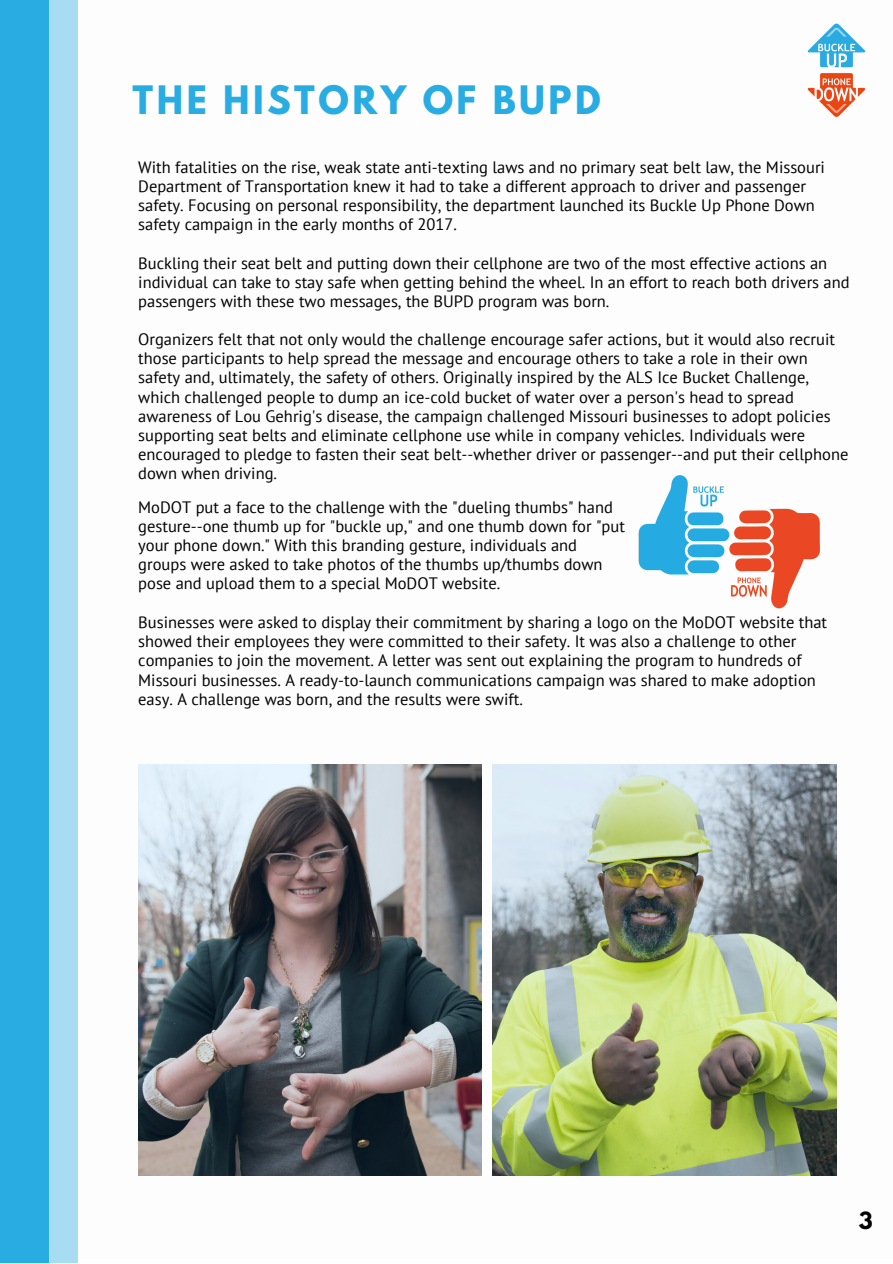
<style>
.page{position:relative;width:893px;height:1264px;background:#fff}
.page>*{position:absolute;margin:0;border:0;box-sizing:border-box;transform-origin:0 0}
.t1{font:700 34.65px "League Spartan";letter-spacing:.1em;color:#29ace2}
.t2{font:700 21px "League Spartan";color:#000}
.t3{font:16.5px/19px "PT Sans";color:#000}
</style>
<div class="page">
<img style="left:138px;top:764px;width:343px;height:411px">
<img style="left:492px;top:764px;width:344px;height:411px">
<div style="left:49px;top:0;width:28px;height:1262px;background:#a7dcf3"></div>
<div style="left:0;top:0;width:49px;height:1262px;background:#29ace2"></div>
<img style="left:807px;top:23px;width:59px;height:94px">
<img style="left:638px;top:475px;width:182px;height:134px">
<h1 class="t1" style="left:133px;top:83px;width:469px">THE HISTORY OF BUPD</h1>
<p class="t3" style="left:138px;top:157px;width:688px">With fatalities on the rise, weak state anti-texting laws and no primary seat belt law, the Missouri Department of Transportation knew it had to take a different approach to driver and passenger safety. Focusing on personal responsibility, the department launched its Buckle Up Phone Down safety campaign in the early months of 2017.</p>
<p class="t3" style="left:138px;top:253px;width:712px">Buckling their seat belt and putting down their cellphone are two of the most effective actions an individual can take to stay safe when getting behind the wheel. In an effort to reach both drivers and passengers with these two messages, the BUPD program was born.</p>
<p class="t3" style="left:138px;top:329px;width:711px">Organizers felt that not only would the challenge encourage safer actions, but it would also recruit those participants to help spread the message and encourage others to take a role in their own safety and, ultimately, the safety of others. Originally inspired by the ALS Ice Bucket Challenge, which challenged people to dump an ice-cold bucket of water over a person's head to spread awareness of Lou Gehrig's disease, the campaign challenged Missouri businesses to adopt policies supporting seat belts and eliminate cellphone use while in company vehicles. Individuals were encouraged to pledge to fasten their seat belt--whether driver or passenger--and put their cellphone down when driving.</p>
<p class="t3" style="left:138px;top:497px;width:488px">MoDOT put a face to the challenge with the "dueling thumbs" hand gesture--one thumb up for "buckle up," and one thumb down for "put your phone down." With this branding gesture, individuals and groups were asked to take photos of the thumbs up/thumbs down pose and upload them to a special MoDOT website.</p>
<p class="t3" style="left:138px;top:612px;width:690px">Businesses were asked to display their commitment by sharing a logo on the MoDOT website that showed their employees they were committed to their safety. It was also a challenge to other companies to join the movement. A letter was sent out explaining the program to hundreds of Missouri businesses. A ready-to-launch communications campaign was shared to make adoption easy. A challenge was born, and the results were swift.</p>
<p class="t2" style="left:858px;top:1209px;width:15px">3</p>
</div>
